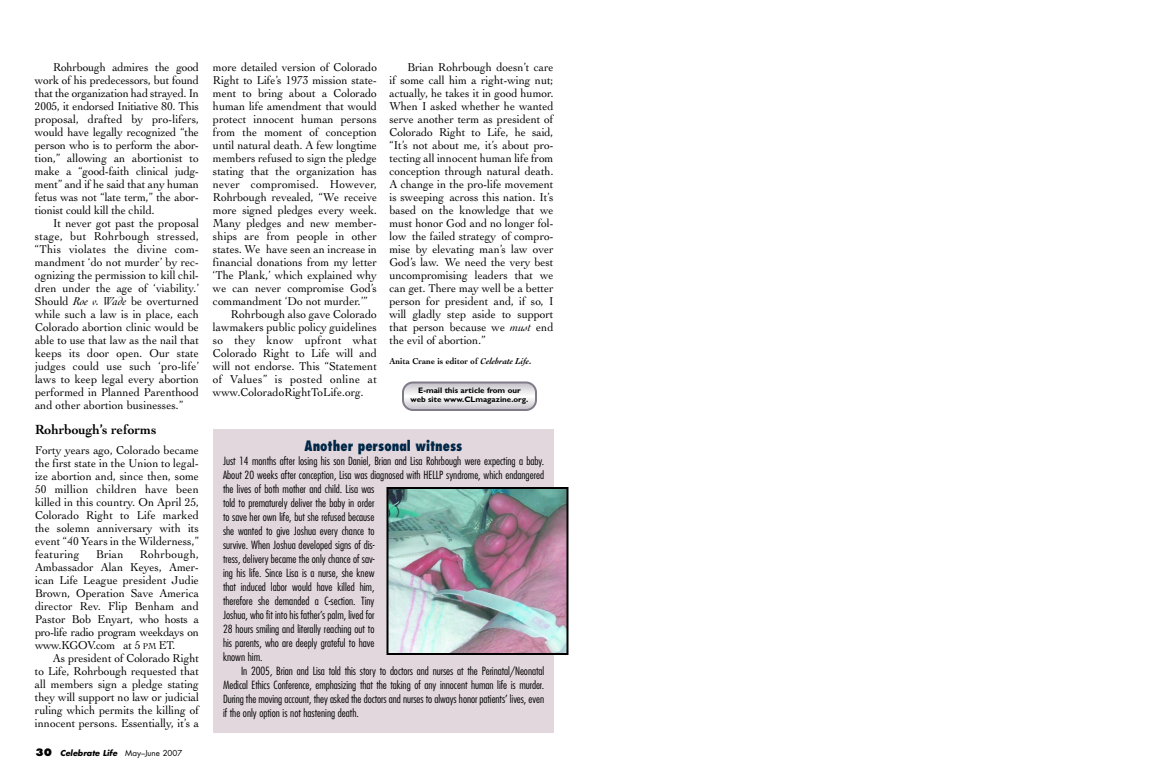
<style>
.page{position:relative;width:1170px;height:783px;background:#fff}
.page>*{position:absolute;margin:0;border:0;box-sizing:border-box;transform-origin:0 0}
.t1{font:800 condensed 14px "Futura";color:#002748;scale:.95 1}
.t2{font:700 14px "Cochin";color:#000;scale:.95 1}
.t3{font:12px/13px "Cochin";letter-spacing:-.005em;color:#000;text-align:justify;scale:.95 1}
.t4{font:12px "Cochin";letter-spacing:.02em;color:#000;scale:.95 1}
.t5{font:12px "Cochin";letter-spacing:.015em;color:#000;scale:.95 1}
.t6{font:300 condensed 11px/14px "Futura";color:#000;scale:1.05 1}
.t7{font:700 9px "Cochin";color:#000;scale:.95 1}
.t8{font:700 8px/9px "Gill Sans";color:#000;text-align:center}
.t9{font:italic 700 8px "Futura";color:#000}
.s1{font-style:italic}
.s2{font-size:9px}
.s3{font-weight:800;font-style:normal;font-size:10px}
.s4{font-weight:400;font-style:normal}
</style>
<div class="page">
<div style="left:213px;top:430px;width:341px;height:303px;background:#e2d7dc"></div>
<img style="left:390px;top:490px;width:175px;height:162px">
<div style="left:387px;top:487px;width:181px;height:168px;border:2px solid #000"></div>
<svg style="left:402px;top:382px;width:135px;height:29px"></svg>
<p class="t3" style="left:35px;top:61px;width:174px;text-indent:18px">Rohrbough admires the good work of his predecessors, but found that the organization had strayed. In 2005, it endorsed Initiative 80. This proposal, drafted by pro-lifers, would have legally recognized “the person who is to perform the abor&shy;tion,” allowing an abortionist to make a “good-faith clinical judg&shy;ment” and if he said that any human fetus was not “late term,” the abor&shy;tionist could kill the child.</p>
<p class="t3" style="left:35px;top:217px;width:174px;text-indent:18px">It never got past the proposal stage, but Rohrbough stressed, “This violates the divine com&shy;mandment ‘do not murder’ by rec&shy;ognizing the permission to kill chil&shy;dren under the age of ‘viability.’ Should <span class="s1">Roe v. Wade</span> be overturned while such a law is in place, each Colorado abortion clinic would be able to use that law as the nail that keeps its door open. Our state judges could use such ‘pro-life’ laws to keep legal every abortion performed in Planned Parenthood and other abortion businesses.”</p>
<p class="t2" style="left:35px;top:424px;width:129px">Rohrbough’s reforms</p>
<p class="t3" style="left:35px;top:445px;width:174px">Forty years ago, Colorado became the first state in the Union to legal&shy;ize abortion and, since then, some 50 million children have been killed in this country. On April 25, Colorado Right to Life marked the solemn anniversary with its event “40 Years in the Wilderness,” featuring</p>
<p class="t3" style="left:35px;top:549px;width:174px;text-indent:105px">Rohrbough, Ambassador Alan Keyes, Amer&shy;ican Life League president Judie Brown, Operation Save America director Rev. Flip Benham and Pastor Bob Enyart, who hosts a pro-life radio program weekdays on www.KGOV.com at 5 <span class="s2">PM</span> ET.</p>
<p class="t3" style="left:35px;top:653px;width:174px;text-indent:18px">As president of Colorado Right to Life, Rohrbough requested that all members sign a pledge stating they will support no law or judicial ruling which permits the killing of innocent persons. Essentially, it’s a</p>
<p class="t3" style="left:96px;top:549px;width:30px">Brian</p>
<p class="t9" style="left:36px;top:749px;width:148px"><span class="s3">30</span> Celebrate Life <span class="s4">May–June 2007</span></p>
<p class="t3" style="left:213px;top:61px;width:174px">more detailed version of Colorado</p>
<p class="t3" style="left:213px;top:74px;width:174px">Right to Life’s 1973 mission state-</p>
<p class="t3" style="left:213px;top:87px;width:174px">ment to bring about a Colorado</p>
<p class="t3" style="left:213px;top:100px;width:174px">human life amendment that would</p>
<p class="t3" style="left:213px;top:113px;width:174px">protect innocent human persons</p>
<p class="t3" style="left:213px;top:126px;width:174px">from the moment of conception</p>
<p class="t3" style="left:213px;top:139px;width:174px">until natural death. A few longtime</p>
<p class="t3" style="left:213px;top:152px;width:174px">members refused to sign the pledge</p>
<p class="t3" style="left:213px;top:165px;width:174px">stating that the organization has</p>
<p class="t5" style="left:213px;top:179px;width:174px">never compromised. However,</p>
<p class="t3" style="left:213px;top:191px;width:174px">Rohrbough revealed, “We receive</p>
<p class="t3" style="left:213px;top:204px;width:174px">more signed pledges every week.</p>
<p class="t3" style="left:213px;top:217px;width:174px">Many pledges and new member-</p>
<p class="t3" style="left:213px;top:230px;width:174px">ships are from people in other</p>
<p class="t3" style="left:213px;top:243px;width:174px">states. We have seen an increase in</p>
<p class="t3" style="left:213px;top:256px;width:174px">financial donations from my letter</p>
<p class="t3" style="left:213px;top:269px;width:174px">‘The Plank,’ which explained why</p>
<p class="t3" style="left:213px;top:282px;width:174px">we can never compromise God’s</p>
<p class="t3" style="left:213px;top:295px;width:164px">commandment ‘Do not murder.’”</p>
<p class="t3" style="left:231px;top:308px;width:155px">Rohrbough also gave Colorado</p>
<p class="t3" style="left:213px;top:321px;width:174px">lawmakers public policy guidelines</p>
<p class="t4" style="left:213px;top:335px;width:174px">so they know upfront what</p>
<p class="t3" style="left:213px;top:347px;width:174px">Colorado Right to Life will and</p>
<p class="t3" style="left:213px;top:360px;width:174px">will not endorse. This “Statement</p>
<p class="t4" style="left:213px;top:374px;width:174px">of Values” is posted online at</p>
<p class="t3" style="left:213px;top:386px;width:160px">www.ColoradoRightToLife.org.</p>
<p class="t3" style="left:389px;top:61px;width:174px;text-indent:18px">Brian Rohrbough doesn’t care if some call him a right-wing nut; actually, he takes it in good humor.<br>When I asked whether he wanted serve another term as president of Colorado Right to Life, he said, “It’s not about me, it’s about pro&shy;tecting all innocent human life from conception through natural death.<br>A change in the pro-life movement is sweeping across this nation. It’s based on the knowledge that we must honor God and no longer fol&shy;low the failed strategy of compro&shy;mise by elevating man’s law over God’s law. We need the very best uncompromising leaders that we can get. There may well be a better person for president and, if so, I will gladly step aside to support that person because we <span class="s1">must</span> end the evil of abortion.”</p>
<p class="t7" style="left:389px;top:357px;width:151px">Anita Crane is editor of <span class="s1">Celebrate Life</span>.</p>
<p class="t8" style="left:411px;top:386px;width:119px">E-mail this article from our web site www.CLmagazine.org.</p>
<p class="t1" style="left:305px;top:439px;width:168px">Another personal witness</p>
<p class="t6" style="left:223px;top:454px;width:307px">Just 14 months after losing his son Daniel, Brian and Lisa Rohrbough were expecting a baby.<br>About 20 weeks after conception, Lisa was diagnosed with HELLP syndrome, which endangered the lives of both mother and child. Lisa was<br>told to prematurely deliver the baby in order<br>to save her own life, but she refused because<br>she wanted to give Joshua every chance to<br>survive. When Joshua developed signs of dis-<br>tress, delivery became the only chance of sav-<br>ing his life. Since Lisa is a nurse, she knew<br>that induced labor would have killed him,<br>therefore she demanded a C-section. Tiny<br>Joshua, who fit into his father’s palm, lived for<br>28 hours smiling and literally reaching out to<br>his parents, who are deeply grateful to have<br>known him.</p>
<p class="t6" style="left:223px;top:664px;width:307px;text-align:justify;text-indent:18px">In 2005, Brian and Lisa told this story to doctors and nurses at the Perinatal/Neonatal Medical Ethics Conference, emphasizing that the taking of any innocent human life is murder.<br>During the moving account, they asked the doctors and nurses to always honor patients’ lives, even if the only option is not hastening death.</p>
</div>
